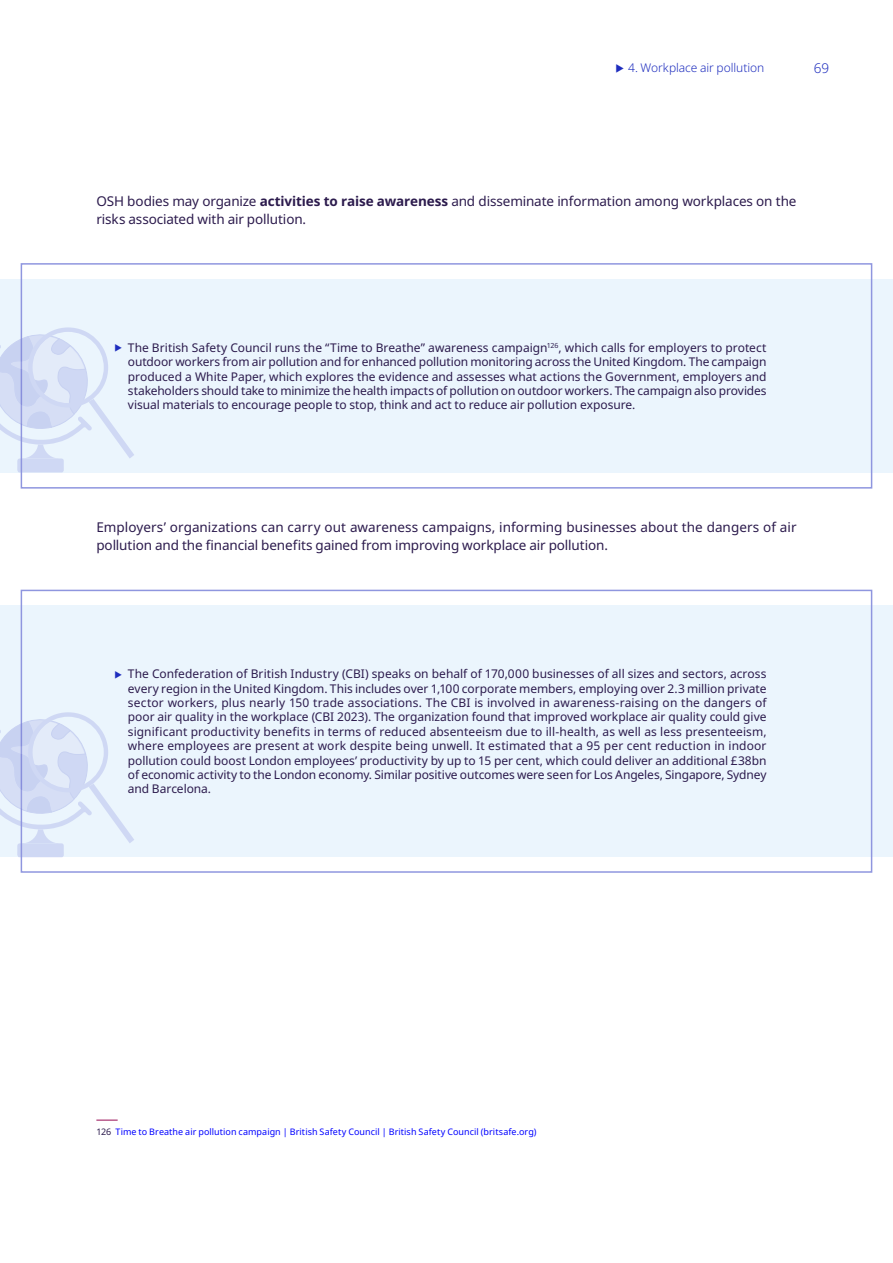
<style>
.page{position:relative;width:893px;height:1263px;background:#fff}
.page>*{position:absolute;margin:0;border:0;box-sizing:border-box;transform-origin:0 0}
.t1{font:13.5px/18px "Noto Sans";letter-spacing:-.005em;color:#2c1b4d}
.t2{font:300 13.5px "Noto Sans";color:#1e2dbe}
.t3{font:12px/14.4px "Noto Sans";letter-spacing:-.005em;color:#2c1b4d;text-align:justify}
.t4{font:300 12px "Noto Sans";letter-spacing:-.005em;color:#1e2dbe}
.t5{font:9px "Noto Sans";letter-spacing:.005em;color:#00f}
.s1{font-weight:700}
.s2{color:#2c1b4d}
</style>
<div class="page">
<div style="left:0;top:279px;width:893px;height:194px;background:#ebf5fd"></div>
<div style="left:21px;top:263px;width:851px;height:226px;border:2px solid #8f96df"></div>
<div style="left:0;top:605px;width:893px;height:252px;background:#ebf5fd"></div>
<div style="left:21px;top:590px;width:851px;height:283px;border:2px solid #8f96df"></div>
<svg style="left:96px;top:1120px;width:22px;height:1px"></svg>
<svg style="left:0;top:712px;width:134px;height:145px"></svg>
<svg style="left:0;top:327px;width:134px;height:145px"></svg>
<p class="t4" style="left:628px;top:60px;width:138px">4. Workplace air pollution</p>
<p class="t2" style="left:814px;top:59px;width:17px">69</p>
<p class="t1" style="left:96px;top:192px;width:702px">OSH bodies may organize <span class="s1">activities to raise awareness</span> and disseminate information among workplaces on the risks associated with air pollution.</p>
<p class="t3" style="left:128px;top:340px;width:640px">The British Safety Council runs the “Time to Breathe” awareness campaign<sup>126</sup>, which calls for employers to protect outdoor workers from air pollution and for enhanced pollution monitoring across the United Kingdom. The campaign produced a White Paper, which explores the evidence and assesses what actions the Government, employers and stakeholders should take to minimize the health impacts of pollution on outdoor workers. The campaign also provides visual materials to encourage people to stop, think and act to reduce air pollution exposure.</p>
<p class="t1" style="left:96px;top:519px;width:702px">Employers’ organizations can carry out awareness campaigns, informing businesses about the dangers of air pollution and the financial benefits gained from improving workplace air pollution.</p>
<p class="t3" style="left:128px;top:667px;width:640px">The Confederation of British Industry (CBI) speaks on behalf of 170,000 businesses of all sizes and sectors, across every region in the United Kingdom. This includes over 1,100 corporate members, employing over 2.3 million private sector workers, plus nearly 150 trade associations. The CBI is involved in awareness-raising on the dangers of poor air quality in the workplace (CBI 2023). The organization found that improved workplace air quality could give significant productivity benefits in terms of reduced absenteeism due to ill-health, as well as less presenteeism, where employees are present at work despite being unwell. It estimated that a 95 per cent reduction in indoor pollution could boost London employees’ productivity by up to 15 per cent, which could deliver an additional £38bn of economic activity to the London economy. Similar positive outcomes were seen for Los Angeles, Singapore, Sydney and Barcelona.</p>
<p class="t5" style="left:96px;top:1126px;width:442px"><span class="s2">126</span> Time to Breathe air pollution campaign | British Safety Council | British Safety Council (britsafe.org)</p>
</div>
